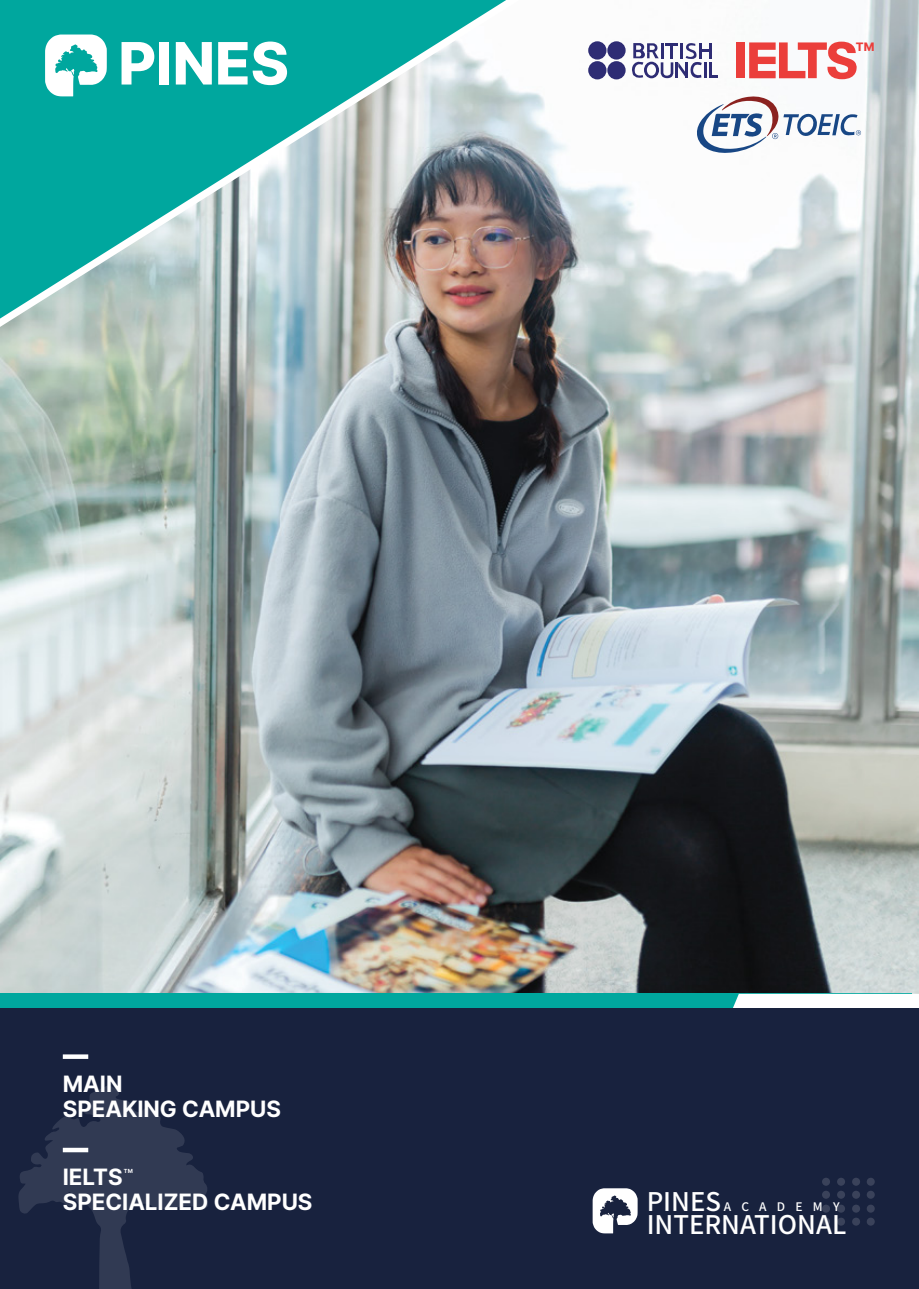
<style>
.page{position:relative;width:919px;height:1289px;background:#fff}
.page>*{position:absolute;margin:0;border:0;box-sizing:border-box;transform-origin:0 0}
.t1{font:800 60px "Pretendard";color:#fff}
.t2{font:500 25.65px/23.5px "Noto Sans KR";color:#fff}
.t3{font:700 23.1px/25px "Pretendard";color:#fff}
.t4{font:800 12px "Pretendard";color:#eb3e3b}
.t5{font:500 11.85px "Noto Sans KR";letter-spacing:.86em;color:#fff}
.t6{font:700 5.85px "Pretendard";color:#fff}
</style>
<div class="page">
<img style="left:0;top:0;width:918px;height:993px">
<div style="left:0;top:993px;width:911px;height:295px;background:#00a79e"></div>
<svg style="left:733px;top:993px;width:185px;height:15px;background:#edf8f8"></svg>
<div style="left:0;top:1008px;width:918px;height:280px;background:#18223e"></div>
<img style="left:0;top:0;width:519px;height:327px">
<svg style="left:0;top:0;width:506px;height:318px;background:#5fb3ae"></svg>
<svg style="left:592px;top:1188px;width:45px;height:45px"></svg>
<div style="left:735px;top:42px;width:9px;height:36px;background:#eb3e3b"></div>
<svg style="left:749px;top:42px;width:108px;height:37px"></svg>
<svg style="left:630px;top:43px;width:88px;height:36px"></svg>
<div style="left:588px;top:41px;width:18px;height:19px;background:#2e2c74;border-radius:50%"></div>
<div style="left:607px;top:41px;width:18px;height:19px;background:#2e2c74;border-radius:50%"></div>
<div style="left:588px;top:61px;width:18px;height:18px;background:#2e2c74;border-radius:50%"></div>
<div style="left:607px;top:61px;width:18px;height:18px;background:#2e2c74;border-radius:50%"></div>
<div style="left:822px;top:1177px;width:8px;height:8px;background:#3a425a;border-radius:50%"></div>
<div style="left:837px;top:1177px;width:8px;height:8px;background:#3a425a;border-radius:50%"></div>
<div style="left:852px;top:1177px;width:8px;height:8px;background:#3a425a;border-radius:50%"></div>
<div style="left:822px;top:1190px;width:8px;height:8px;background:#3a425a;border-radius:50%"></div>
<div style="left:837px;top:1190px;width:8px;height:8px;background:#3a425a;border-radius:50%"></div>
<div style="left:852px;top:1190px;width:8px;height:8px;background:#3a425a;border-radius:50%"></div>
<div style="left:822px;top:1204px;width:8px;height:8px;background:#3a425a;border-radius:50%"></div>
<div style="left:837px;top:1204px;width:8px;height:8px;background:#3a425a;border-radius:50%"></div>
<div style="left:852px;top:1204px;width:8px;height:8px;background:#3a425a;border-radius:50%"></div>
<div style="left:822px;top:1217px;width:8px;height:8px;background:#3a425a;border-radius:50%"></div>
<div style="left:837px;top:1217px;width:8px;height:8px;background:#3a425a;border-radius:50%"></div>
<div style="left:852px;top:1217px;width:8px;height:8px;background:#3a425a;border-radius:50%"></div>
<svg style="left:866px;top:1177px;width:8px;height:8px"></svg>
<svg style="left:866px;top:1190px;width:8px;height:8px"></svg>
<svg style="left:866px;top:1204px;width:8px;height:8px"></svg>
<svg style="left:866px;top:1217px;width:8px;height:8px"></svg>
<svg style="left:45px;top:35px;width:62px;height:61px"></svg>
<svg style="left:18px;top:1085px;width:190px;height:203px"></svg>
<svg style="left:63px;top:1054px;width:25px;height:4px"></svg>
<div style="left:63px;top:1147px;width:25px;height:5px;background:#fff"></div>
<svg style="left:696px;top:96px;width:165px;height:57px"></svg>
<h1 class="t1" style="left:118px;top:19px;width:172px">PINES</h1>
<p class="t4" style="left:855px;top:38px;width:20px">TM</p>
<p class="t3" style="left:63px;top:1070px;width:220px">MAIN<br>SPEAKING CAMPUS</p>
<p class="t3" style="left:63px;top:1163px;width:251px">IELTS<br>SPECIALIZED CAMPUS</p>
<p class="t6" style="left:124px;top:1166px;width:10px">TM</p>
<p class="t2" style="left:646px;top:1189px;width:201px">PINES<br>INTERNATIONAL</p>
<p class="t5" style="left:723px;top:1199px;width:117px">ACADEMY</p>
</div>
